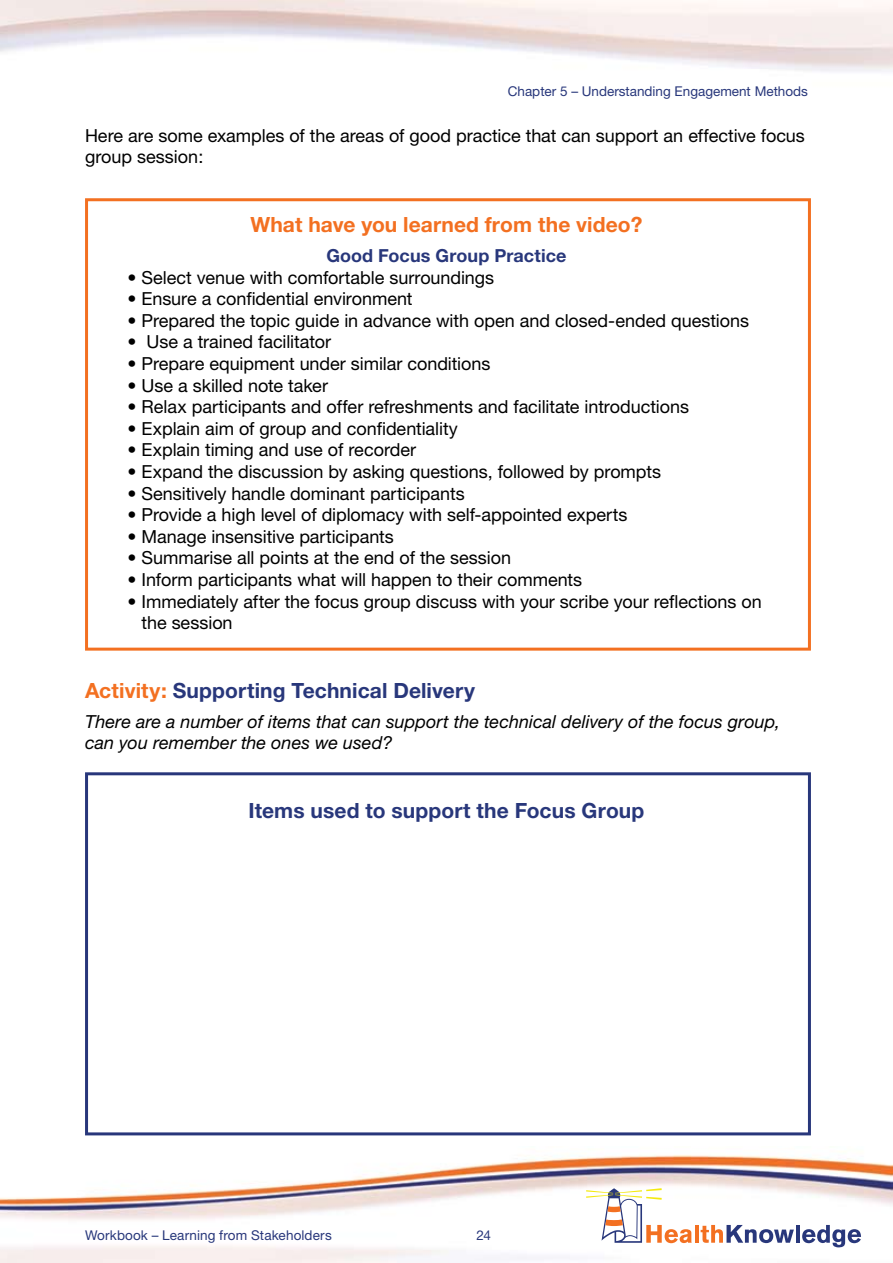
<style>
.page{position:relative;width:893px;height:1263px;background:#fff}
.page>*{position:absolute;margin:0;border:0;box-sizing:border-box;transform-origin:0 0}
.t1{font:700 21px "Helvetica Neue";letter-spacing:.005em;color:#28377b}
.t2{font:700 21px "Helvetica Neue";letter-spacing:.005em;color:#f37021}
.t3{font:18px/21.6px "Helvetica Neue";letter-spacing:-.005em;color:#000}
.t4{font:italic 18px/21.6px "Helvetica Neue";color:#000}
.t5{font:700 18px "Helvetica Neue";letter-spacing:.005em;color:#28377b}
.t6{font:13.5px "Helvetica Neue";color:#28377b}
.s1{color:#f37021}
</style>
<div class="page">
<img style="left:0;top:1155px;width:892px;height:108px">
<hr style="left:695px;top:1225px;width:4px;height:18px;background:#f37021">
<svg style="left:701px;top:1225px;width:93px;height:18px"></svg>
<hr style="left:796px;top:1225px;width:4px;height:18px;background:#28377b">
<svg style="left:802px;top:1225px;width:59px;height:22px"></svg>
<svg style="left:586px;top:1188px;width:106px;height:55px"></svg>
<div style="left:85px;top:198px;width:726px;height:453px;border:3px solid #f37021"></div>
<div style="left:85px;top:772px;width:726px;height:363px;border:3px solid #28377b"></div>
<p class="t6" style="left:508px;top:83px;width:302px">Chapter 5 – Understanding Engagement Methods</p>
<p class="t3" style="left:85px;top:124px;width:721px">Here are some examples of the areas of good practice that can support an effective focus group session:</p>
<p class="t2" style="left:250px;top:211px;width:394px">What have you learned from the video?</p>
<p class="t5" style="left:326px;top:244px;width:242px">Good Focus Group Practice</p>
<p class="t3" style="left:128px;top:266px;width:368px">• Select venue with comfortable surroundings</p>
<p class="t3" style="left:128px;top:288px;width:287px">• Ensure a confidential environment</p>
<p class="t3" style="left:128px;top:309px;width:623px">• Prepared the topic guide in advance with open and closed-ended questions</p>
<p class="t3" style="left:128px;top:331px;width:205px">• Use a trained facilitator</p>
<p class="t3" style="left:128px;top:352px;width:364px">• Prepare equipment under similar conditions</p>
<p class="t3" style="left:128px;top:374px;width:202px">• Use a skilled note taker</p>
<p class="t3" style="left:128px;top:396px;width:563px">• Relax participants and offer refreshments and facilitate introductions</p>
<p class="t3" style="left:128px;top:417px;width:332px">• Explain aim of group and confidentiality</p>
<p class="t3" style="left:128px;top:439px;width:290px">• Explain timing and use of recorder</p>
<p class="t3" style="left:128px;top:460px;width:535px">• Expand the discussion by asking questions, followed by prompts</p>
<p class="t3" style="left:128px;top:482px;width:339px">• Sensitively handle dominant participants</p>
<p class="t3" style="left:128px;top:504px;width:501px">• Provide a high level of diplomacy with self-appointed experts</p>
<p class="t3" style="left:128px;top:525px;width:268px">• Manage insensitive participants</p>
<p class="t3" style="left:128px;top:547px;width:385px">• Summarise all points at the end of the session</p>
<p class="t3" style="left:128px;top:568px;width:456px">• Inform participants what will happen to their comments</p>
<p class="t3" style="left:142px;top:590px;width:622px;text-indent:-14px">• Immediately after the focus group discuss with your scribe your reflections on the session</p>
<p class="t1" style="left:85px;top:677px;width:391px"><span class="s1">Activity:</span> Supporting Technical Delivery</p>
<p class="t4" style="left:85px;top:710px;width:696px">There are a number of items that can support the technical delivery of the focus group, can you remember the ones we used?</p>
<p class="t1" style="left:248px;top:797px;width:397px">Items used to support the Focus Group</p>
<p class="t6" style="left:85px;top:1227px;width:248px">Workbook – Learning from Stakeholders</p>
<p class="t6" style="left:476px;top:1227px;width:16px">24</p>
</div>
